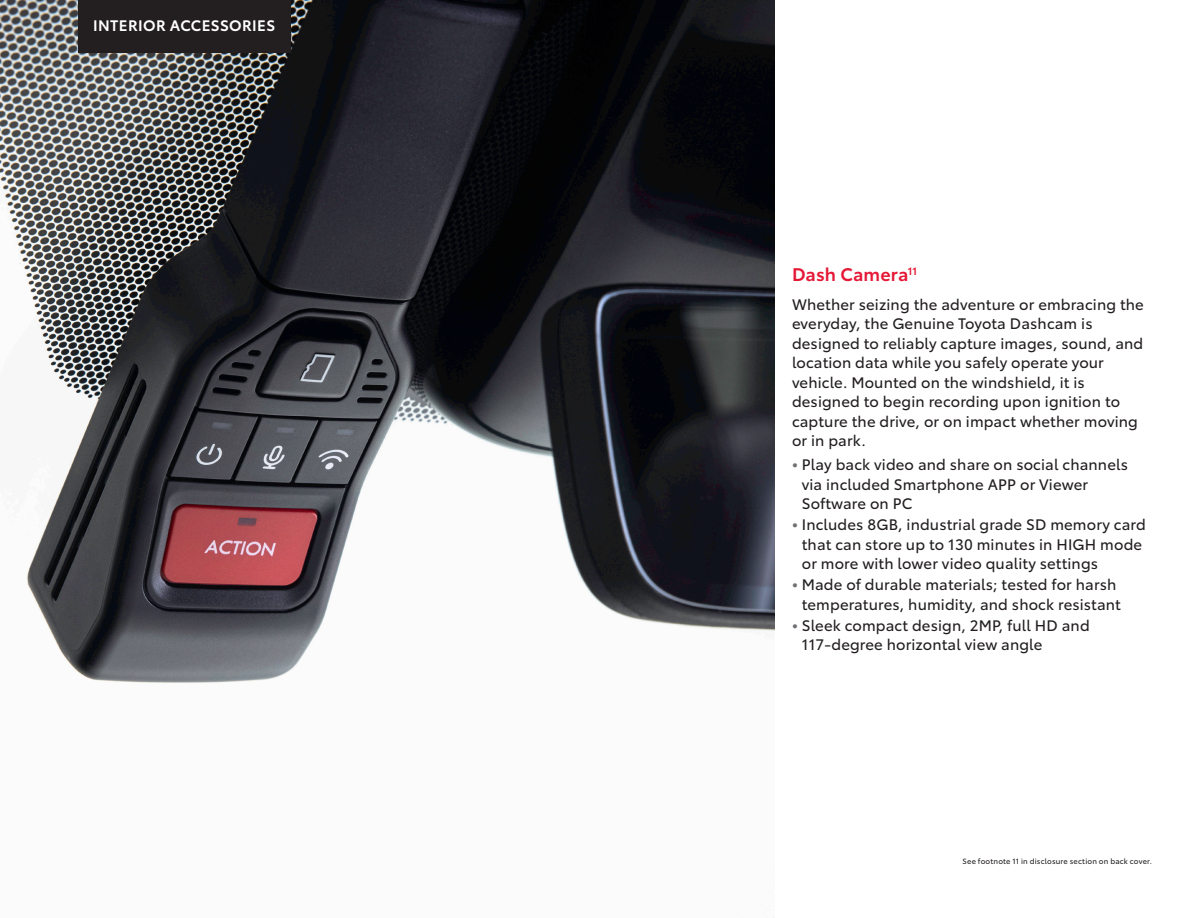
<style>
.page{position:relative;width:1188px;height:918px;background:#fff}
.page>*{position:absolute;margin:0;border:0;box-sizing:border-box;transform-origin:0 0}
._2019_Product_Name_12pt_Semibld{font:600 18px "Toyota Type";letter-spacing:.005em;color:#e51836}
._2019_BODY_COPY_Bullet_Copy{font:15px/19.5px "Toyota Type";letter-spacing:.01em;color:#231f20}
._2019_BODY_COPY{font:15px/19.5px "Toyota Type";letter-spacing:.01em;color:#231f20}
.t1{font:600 15px "Toyota Type";letter-spacing:.025em;color:#fff}
._2019_Disclaimer_Copy_5pt_Reg{font:7.5px "Toyota Type";letter-spacing:.025em;color:#231f20}
.s1{font-weight:700;color:#717074}
</style>
<div class="page">
<img style="left:0;top:0;width:774px;height:684px">
<div style="left:78px;top:0;width:212px;height:52px;background:#231f20"></div>
<p class="t1" style="left:93px;top:14px;width:184px">INTERIOR ACCESSORIES</p>
<p class="_2019_Product_Name_12pt_Semibld" style="left:792px;top:261px;width:127px">Dash Camera<sup>11</sup></p>
<p class="_2019_BODY_COPY" style="left:792px;top:293px;width:353px">Whether seizing the adventure or embracing the everyday, the Genuine Toyota Dashcam is designed to reliably capture images, sound, and location data while you safely operate your vehicle. Mounted on the windshield, it is designed to begin recording upon ignition to capture the drive, or on impact whether moving or in park.</p>
<p class="_2019_BODY_COPY_Bullet_Copy" style="left:802px;top:454px;width:328px;text-indent:-10px"><span class="s1">•</span> Play back video and share on social channels via included Smartphone APP or Viewer<br>Software on PC</p>
<p class="_2019_BODY_COPY_Bullet_Copy" style="left:802px;top:514px;width:346px;text-indent:-10px"><span class="s1">•</span> Includes 8GB, industrial grade SD memory card that can store up to 130 minutes in HIGH mode or more with lower video quality settings</p>
<p class="_2019_BODY_COPY_Bullet_Copy" style="left:792px;top:574px;width:330px;text-align:right"><span class="s1">•</span> Made of durable materials; tested for harsh temperatures, humidity, and shock resistant</p>
<p class="_2019_BODY_COPY_Bullet_Copy" style="left:802px;top:614px;width:289px;text-indent:-10px"><span class="s1">•</span> Sleek compact design, 2MP, full HD and<br>117-degree horizontal view angle</p>
<p class="_2019_Disclaimer_Copy_5pt_Reg" style="left:963px;top:856px;width:191px">See footnote 11 in disclosure section on back cover.</p>
</div>
